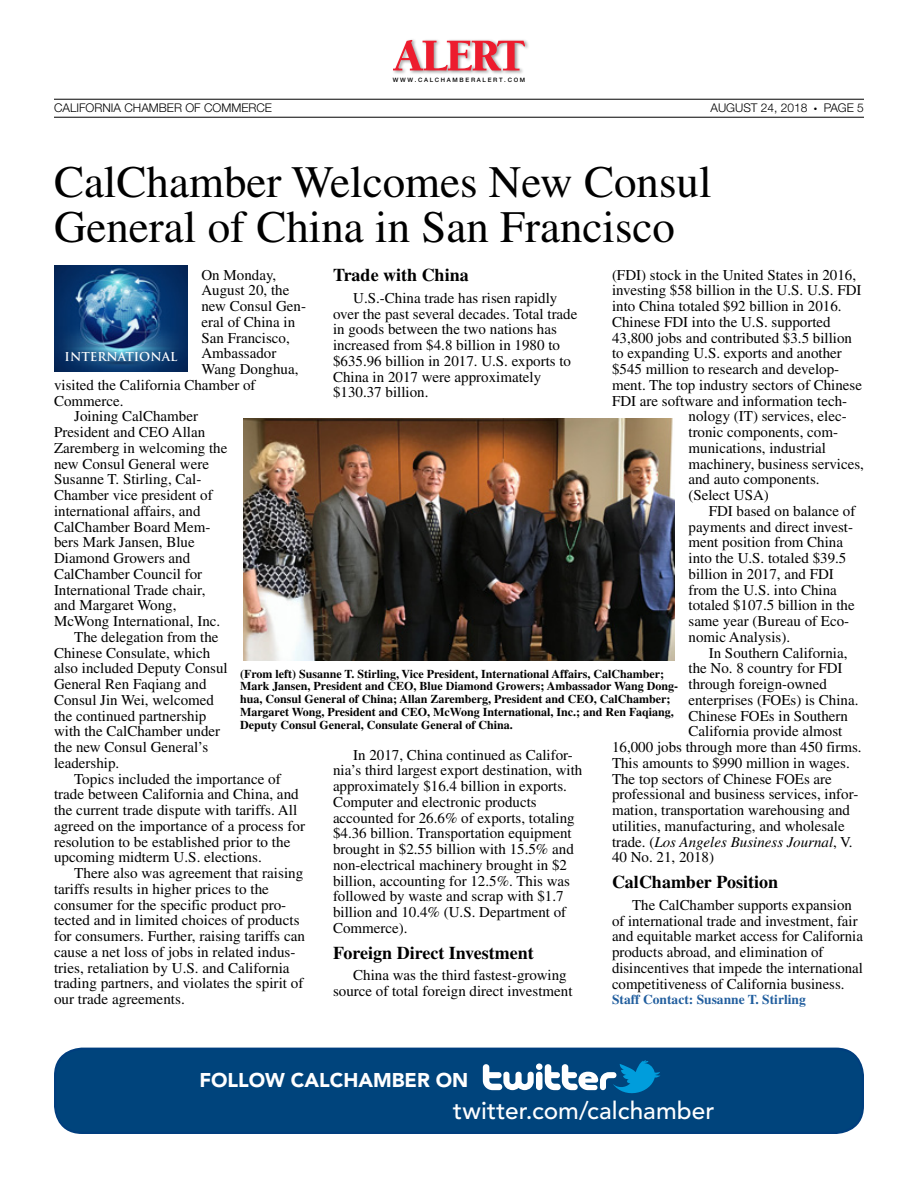
<style>
.page{position:relative;width:918px;height:1188px;background:#fff}
.page>*{position:absolute;margin:0;border:0;box-sizing:border-box;transform-origin:0 0}
._30_30_head{font:45px/45px "Times";color:#000}
.t1{font:500 24.3px "Avenir LT Std";letter-spacing:.005em;color:#fff}
.t2{font:900 19.8px "Avenir LT Std";color:#fff}
.subhead{font:700 18px "Times";color:#000}
.Body{font:15px/15.8px "Times";color:#000}
.Body-First{font:15px "Times";color:#000}
.Body-2{font:italic 15px "Times";color:#000}
.Staff_Contact{font:700 13.5px "Times";color:#215e9e}
.t3{font:700 12px/12.8px "Times";color:#000}
.t4{font:300 12px "Helvetica Neue LT Std";color:#000}
.t5{font:700 12px "Trajan";color:#fff}
.Sub-Head_two{font:500 6px "Helvetica Neue LT Std";letter-spacing:.28em;color:#000}
.s1{font-style:normal}
</style>
<div class="page">
<hr style="left:54px;top:99px;width:810px;height:1px;background:#000">
<hr style="left:54px;top:117px;width:810px;height:1px;background:#000">
<div style="left:392px;top:38px;width:137px;height:37px;background:#000;opacity:.4"></div>
<svg style="left:393px;top:40px;width:133px;height:30px"></svg>
<img style="left:54px;top:266px;width:134px;height:105px">
<img style="left:243px;top:419px;width:432px;height:241px">
<div style="left:55px;top:1049px;width:808px;height:84px;background:#00447c;border-radius:27px"></div>
<div style="left:54px;top:1048px;width:810px;height:86px;border:2px solid #003e7e;border-radius:27px"></div>
<svg style="left:483px;top:1060px;width:177px;height:34px"></svg>
<p class="Sub-Head_two" style="left:393px;top:77px;width:134px">WWW.CALCHAMBERALERT.COM</p>
<p class="t4" style="left:54px;top:101px;width:220px">CALIFORNIA CHAMBER OF COMMERCE</p>
<p class="t4" style="left:710px;top:101px;width:99px">AUGUST 24, 2018</p>
<p class="t4" style="left:814px;top:101px;width:51px">● PAGE 5</p>
<p class="_30_30_head" style="left:54px;top:159px;width:659px">CalChamber Welcomes New Consul<br>General of China in San Francisco</p>
<p class="Body-First" style="left:201px;top:266px;width:76px">On Monday,</p>
<p class="Body-First" style="left:201px;top:282px;width:89px">August 20, the</p>
<p class="Body-First" style="left:201px;top:298px;width:106px">new Consul Gen-</p>
<p class="Body-First" style="left:201px;top:313px;width:95px">eral of China in</p>
<p class="Body-First" style="left:201px;top:329px;width:90px">San Francisco,</p>
<p class="Body-First" style="left:201px;top:345px;width:76px">Ambassador</p>
<p class="Body-First" style="left:201px;top:361px;width:99px">Wang Donghua,</p>
<p class="Body-First" style="left:54px;top:376px;width:203px">visited the California Chamber of</p>
<p class="Body-First" style="left:54px;top:392px;width:71px">Commerce.</p>
<p class="Body" style="left:54px;top:408px;width:175px;text-indent:20px">Joining CalChamber<br>President and CEO Allan<br>Zaremberg in welcoming the new Consul General were<br>Susanne T. Stirling, Cal-<br>Chamber vice president of international affairs, and<br>CalChamber Board Mem&shy;bers Mark Jansen, Blue<br>Diamond Growers and<br>CalChamber Council for<br>International Trade chair, and Margaret Wong,<br>McWong International, Inc.</p>
<p class="Body" style="left:54px;top:629px;width:175px;text-indent:20px">The delegation from the<br>Chinese Consulate, which also included Deputy Consul<br>General Ren Faqiang and<br>Consul Jin Wei, welcomed the continued partnership with the CalChamber under the new Consul General’s leadership.</p>
<p class="Body" style="left:54px;top:771px;width:253px;text-indent:20px">Topics included the importance of trade between California and China, and the current trade dispute with tariffs. All agreed on the importance of a process for resolution to be established prior to the upcoming midterm U.S. elections.</p>
<p class="Body" style="left:54px;top:865px;width:253px;text-indent:20px">There also was agreement that raising tariffs results in higher prices to the consumer for the specific product pro&shy;tected and in limited choices of products for consumers. Further, raising tariffs can cause a net loss of jobs in related indus&shy;tries, retaliation by U.S. and California trading partners, and violates the spirit of our trade agreements.</p>
<p class="subhead" style="left:333px;top:264px;width:137px">Trade with China</p>
<p class="Body" style="left:333px;top:290px;width:246px;text-indent:20px">U.S.-China trade has risen rapidly over the past several decades. Total trade in goods between the two nations has increased from $4.8 billion in 1980 to $635.96 billion in 2017. U.S. exports to China in 2017 were approximately $130.37 billion.</p>
<p class="Body" style="left:612px;top:267px;width:246px">(FDI) stock in the United States in 2016,</p>
<p class="Body" style="left:612px;top:282px;width:251px">investing $58 billion in the U.S. U.S. FDI</p>
<p class="Body" style="left:612px;top:298px;width:231px">into China totaled $92 billion in 2016.</p>
<p class="Body" style="left:612px;top:314px;width:220px">Chinese FDI into the U.S. supported</p>
<p class="Body" style="left:612px;top:330px;width:242px">43,800 jobs and contributed $3.5 billion</p>
<p class="Body" style="left:612px;top:345px;width:231px">to expanding U.S. exports and another</p>
<p class="Body" style="left:612px;top:361px;width:229px">$545 million to research and develop-</p>
<p class="Body" style="left:612px;top:377px;width:252px">ment. The top industry sectors of Chinese</p>
<p class="Body" style="left:612px;top:393px;width:237px">FDI are software and information tech-</p>
<p class="Body" style="left:688px;top:408px;width:160px">nology (IT) services, elec-</p>
<p class="Body" style="left:688px;top:424px;width:151px">tronic components, com-</p>
<p class="Body" style="left:688px;top:440px;width:139px">munications, industrial</p>
<p class="Body" style="left:688px;top:456px;width:177px">machinery, business services,</p>
<p class="Body" style="left:688px;top:471px;width:133px">and auto components.</p>
<p class="Body" style="left:688px;top:487px;width:82px">(Select USA)</p>
<p class="Body" style="left:688px;top:503px;width:168px;text-indent:20px">FDI based on balance of payments and direct invest&shy;ment position from China into the U.S. totaled $39.5 billion in 2017, and FDI from the U.S. into China totaled $107.5 billion in the same year (Bureau of Eco&shy;nomic Analysis).</p>
<p class="Body" style="left:709px;top:645px;width:140px">In Southern California,</p>
<p class="Body" style="left:688px;top:660px;width:156px">the No. 8 country for FDI</p>
<p class="Body" style="left:688px;top:676px;width:140px">through foreign-owned</p>
<p class="Body" style="left:688px;top:692px;width:171px">enterprises (FOEs) is China.</p>
<p class="Body" style="left:688px;top:708px;width:161px">Chinese FOEs in Southern</p>
<p class="Body" style="left:688px;top:723px;width:155px">California provide almost</p>
<p class="Body" style="left:612px;top:739px;width:251px">16,000 jobs through more than 450 firms.</p>
<p class="Body" style="left:612px;top:755px;width:239px">This amounts to $990 million in wages.</p>
<p class="Body" style="left:612px;top:771px;width:221px">The top sectors of Chinese FOEs are</p>
<p class="Body" style="left:612px;top:786px;width:248px">professional and business services, infor-</p>
<p class="Body" style="left:612px;top:802px;width:240px">mation, transportation warehousing and</p>
<p class="Body" style="left:612px;top:818px;width:234px">utilities, manufacturing, and wholesale</p>
<p class="Body-2" style="left:612px;top:833px;width:242px"><span class="s1">trade. (</span>Los Angeles Business Journal<span class="s1">, V.</span></p>
<p class="Body" style="left:612px;top:849px;width:104px">40 No. 21, 2018)</p>
<p class="subhead" style="left:612px;top:871px;width:168px">CalChamber Position</p>
<p class="Body" style="left:612px;top:897px;width:253px;text-indent:20px">The CalChamber supports expansion of international trade and investment, fair and equitable market access for California products abroad, and elimination of disincentives that impede the international competitiveness of California business.</p>
<p class="Staff_Contact" style="left:612px;top:992px;width:195px">Staff Contact: Susanne T. Stirling</p>
<p class="t5" style="left:65px;top:349px;width:114px">INTERNATIONAL</p>
<p class="t3" style="left:240px;top:667px;width:440px">(From left) Susanne T. Stirling, Vice President, International Affairs, CalChamber; Mark Jansen, President and CEO, Blue Diamond Growers; Ambassador Wang Dong&shy;hua, Consul General of China; Allan Zaremberg, President and CEO, CalChamber; Margaret Wong, President and CEO, McWong International, Inc.; and Ren Faqiang, Deputy Consul General, Consulate General of China.</p>
<p class="Body" style="left:333px;top:747px;width:251px;text-indent:20px">In 2017, China continued as Califor&shy;nia’s third largest export destination, with approximately $16.4 billion in exports.<br>Computer and electronic products accounted for 26.6% of exports, totaling $4.36 billion. Transportation equipment brought in $2.55 billion with 15.5% and non-electrical machinery brought in $2 billion, accounting for 12.5%. This was followed by waste and scrap with $1.7 billion and 10.4% (U.S. Department of Commerce).</p>
<p class="subhead" style="left:333px;top:942px;width:202px">Foreign Direct Investment</p>
<p class="Body" style="left:333px;top:967px;width:241px;text-indent:20px">China was the third fastest-growing source of total foreign direct investment</p>
<p class="t2" style="left:199px;top:1068px;width:270px">FOLLOW CALCHAMBER ON</p>
<p class="t1" style="left:453px;top:1096px;width:263px">twitter.com/calchamber</p>
</div>
